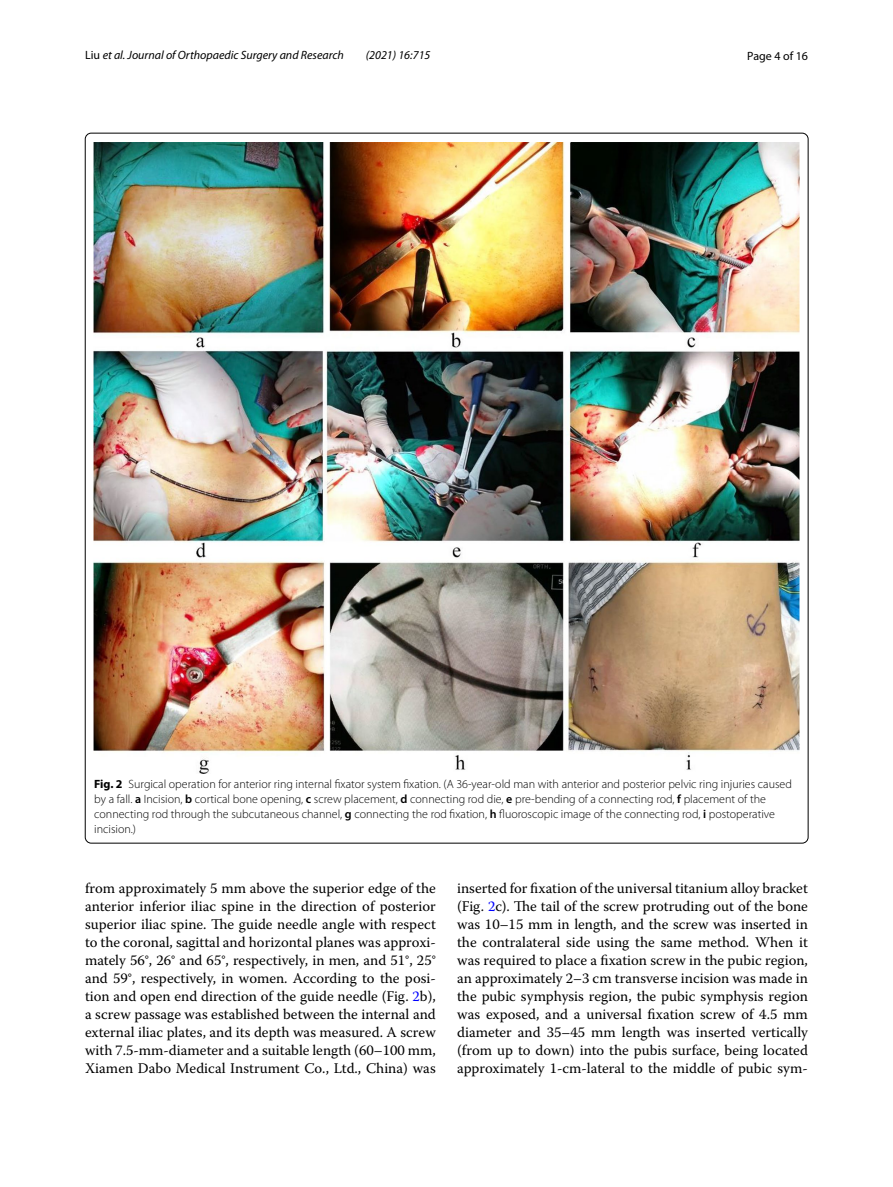
<style>
.page{position:relative;width:893px;height:1187px;background:#fff}
.page>*{position:absolute;margin:0;border:0;box-sizing:border-box;transform-origin:0 0}
.t1{font:14.7px/18px "Warnock Pro";color:#000;text-align:justify}
.t2{font:300 12px/15px "Myriad Pro";color:#000}
.t3{font:italic 12px "Myriad Pro";color:#000}
.t4{font:12px "Myriad Pro";color:#000}
.s1{font-style:normal}
.s2{font-weight:700}
.s3{font-weight:600}
.s4{color:#00f}
</style>
<div class="page">
<img style="left:94px;top:142px;width:706px;height:631px">
<p class="t3" style="left:85px;top:48px;width:260px"><span class="s1">Liu</span> et al. Journal of Orthopaedic Surgery and Research</p>
<p class="t3" style="left:366px;top:48px;width:66px">(2021) 16:715</p>
<p class="t4" style="left:747px;top:48px;width:62px">Page 4 of 16</p>
<p class="t2" style="left:94px;top:777px;width:699px"><span class="s2">Fig. 2</span> Surgical operation for anterior ring internal fixator system fixation. (A 36-year-old man with anterior and posterior pelvic ring injuries caused by a fall. <span class="s3">a</span> Incision, <span class="s3">b</span> cortical bone opening, <span class="s3">c</span> screw placement, <span class="s3">d</span> connecting rod die, <span class="s3">e</span> pre-bending of a connecting rod, <span class="s3">f</span> placement of the connecting rod through the subcutaneous channel, <span class="s3">g</span> connecting the rod fixation, <span class="s3">h</span> fluoroscopic image of the connecting rod, <span class="s3">i</span> postoperative incision.)</p>
<p class="t1" style="left:85px;top:879px;width:352px">from approximately 5 mm above the superior edge of the anterior inferior iliac spine in the direction of posterior superior iliac spine. The guide needle angle with respect to the coronal, sagittal and horizontal planes was approxi&shy;mately 56°, 26° and 65°, respectively, in men, and 51°, 25° and 59°, respectively, in women. According to the posi&shy;tion and open end direction of the guide needle (Fig. <span class="s4">2</span>b), a screw passage was established between the internal and external iliac plates, and its depth was measured. A screw with 7.5-mm-diameter and a suitable length (60–100 mm, Xiamen Dabo Medical Instrument Co., Ltd., China) was</p>
<p class="t1" style="left:457px;top:879px;width:352px">inserted for fixation of the universal titanium alloy bracket (Fig. <span class="s4">2</span>c). The tail of the screw protruding out of the bone was 10–15 mm in length, and the screw was inserted in the contralateral side using the same method. When it was required to place a fixation screw in the pubic region, an approximately 2–3 cm transverse incision was made in the pubic symphysis region, the pubic symphysis region was exposed, and a universal fixation screw of 4.5 mm diameter and 35–45 mm length was inserted vertically (from up to down) into the pubis surface, being located approximately 1-cm-lateral to the middle of pubic sym-</p>
</div>
